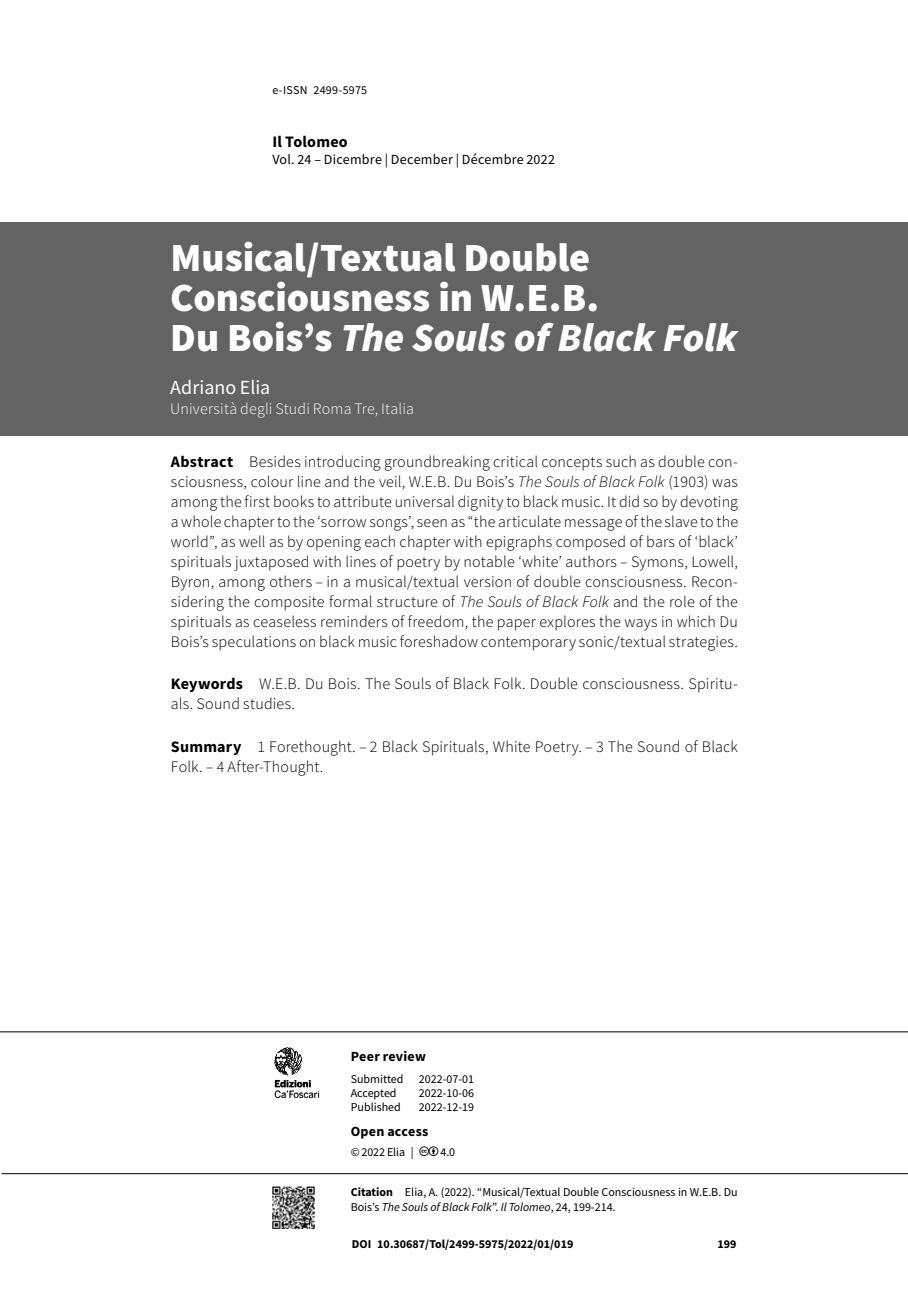
<style>
.page{position:relative;width:908px;height:1304px;background:#fff}
.page>*{position:absolute;margin:0;border:0;box-sizing:border-box;transform-origin:0 0}
.t1{font:900 40px/40px "Source Sans Pro";letter-spacing:-.005em;color:#fff}
.t2{font:20px "Source Sans Pro";letter-spacing:-.005em;color:#fff}
.t3{font:300 16px/20px "Source Sans Pro";letter-spacing:.01em;color:#000}
.t4{font:300 16px "Source Sans Pro";letter-spacing:.01em;color:#fff}
.t5{font:700 16px "Source Sans Pro";letter-spacing:.015em;color:#000}
.t6{font:14px "Source Sans Pro";letter-spacing:.015em;color:#000}
.t7{font:700 14px "Source Sans Pro";letter-spacing:.02em;color:#000}
.t8{font:12px/15px "Source Sans Pro";color:#000}
.t9{font:700 12px "Source Sans Pro";color:#000}
.t10{font:9.6px "Benton Sans";letter-spacing:-.01em;color:#000}
.t11{font:700 9.6px "Benton Sans";color:#000}
.s1{font-style:italic}
.s2{font-weight:700}
</style>
<div class="page">
<hr style="left:2px;top:1173px;width:905px;height:1px;background:#000">
<hr style="left:0;top:1031px;width:907px;height:1px;background:#000">
<img style="left:272px;top:1187px;width:42px;height:42px">
<svg style="left:274px;top:1047px;width:45px;height:51px"></svg>
<div style="left:0;top:223px;width:907px;height:213px;background:#646363"></div>
<p class="t8" style="left:272px;top:82px;width:96px">e-ISSN 2499-5975</p>
<p class="t5" style="left:272px;top:131px;width:77px">Il Tolomeo</p>
<p class="t6" style="left:272px;top:150px;width:284px">Vol. 24 – Dicembre | December | Décembre 2022</p>
<h1 class="t1" style="left:170px;top:237px;width:568px">Musical/Textual Double<br>Consciousness in W.E.B.<br>Du Bois’s <span class="s1">The Souls of Black Folk</span></h1>
<p class="t2" style="left:170px;top:375px;width:101px">Adriano Elia</p>
<p class="t4" style="left:170px;top:399px;width:245px">Università degli Studi Roma Tre, Italia</p>
<p class="t3" style="left:171px;top:451px;width:568px;text-align:justify"><span class="s2">Abstract</span> Besides introducing groundbreaking critical concepts such as double con&shy;sciousness, colour line and the veil, W.E.B. Du Bois’s <span class="s1">The Souls of Black Folk</span> (1903) was among the first books to attribute universal dignity to black music. It did so by devoting a whole chapter to the ‘sorrow songs’, seen as “the articulate message of the slave to the world”, as well as by opening each chapter with epigraphs composed of bars of ‘black’ spirituals juxtaposed with lines of poetry by notable ‘white’ authors – Symons, Lowell, Byron, among others – in a musical/textual version of double consciousness. Recon&shy;sidering the composite formal structure of <span class="s1">The Souls of Black Folk</span> and the role of the spirituals as ceaseless reminders of freedom, the paper explores the ways in which Du Bois’s speculations on black music foreshadow contemporary sonic/textual strategies.</p>
<p class="t3" style="left:171px;top:674px;width:568px"><span class="s2">Keywords</span> W.E.B. Du Bois. The Souls of Black Folk. Double consciousness. Spiritu&shy;als. Sound studies.</p>
<p class="t3" style="left:171px;top:737px;width:568px"><span class="s2">Summary</span> 1 Forethought. – 2 Black Spirituals, White Poetry. – 3 The Sound of Black<br>Folk. – 4 After-Thought.</p>
<p class="t11" style="left:274px;top:1078px;width:38px">Edizioni</p>
<p class="t10" style="left:274px;top:1088px;width:47px">Ca’Foscari</p>
<p class="t7" style="left:350px;top:1046px;width:77px">Peer review</p>
<p class="t8" style="left:350px;top:1071px;width:54px">Submitted</p>
<p class="t8" style="left:418px;top:1071px;width:57px">2022-07-01</p>
<p class="t8" style="left:350px;top:1085px;width:47px">Accepted</p>
<p class="t8" style="left:418px;top:1085px;width:57px">2022-10-06</p>
<p class="t8" style="left:350px;top:1099px;width:52px">Published</p>
<p class="t8" style="left:418px;top:1099px;width:57px">2022-12-19</p>
<p class="t7" style="left:350px;top:1122px;width:79px">Open access</p>
<p class="t8" style="left:350px;top:1144px;width:64px">© 2022 Elia |</p>
<p class="t8" style="left:440px;top:1144px;width:16px">4.0</p>
<p class="t8" style="left:350px;top:1184px;width:388px"><span class="s2">Citation</span> Elia, A. (2022). “Musical/Textual Double Consciousness in W.E.B. Du<br>Bois’s <span class="s1">The Souls of Black Folk</span>”. <span class="s1">Il Tolomeo</span>, 24, 199-214.</p>
<p class="t9" style="left:351px;top:1235px;width:223px">DOI 10.30687/Tol/2499-5975/2022/01/019</p>
<p class="t9" style="left:717px;top:1236px;width:21px">199</p>
</div>
